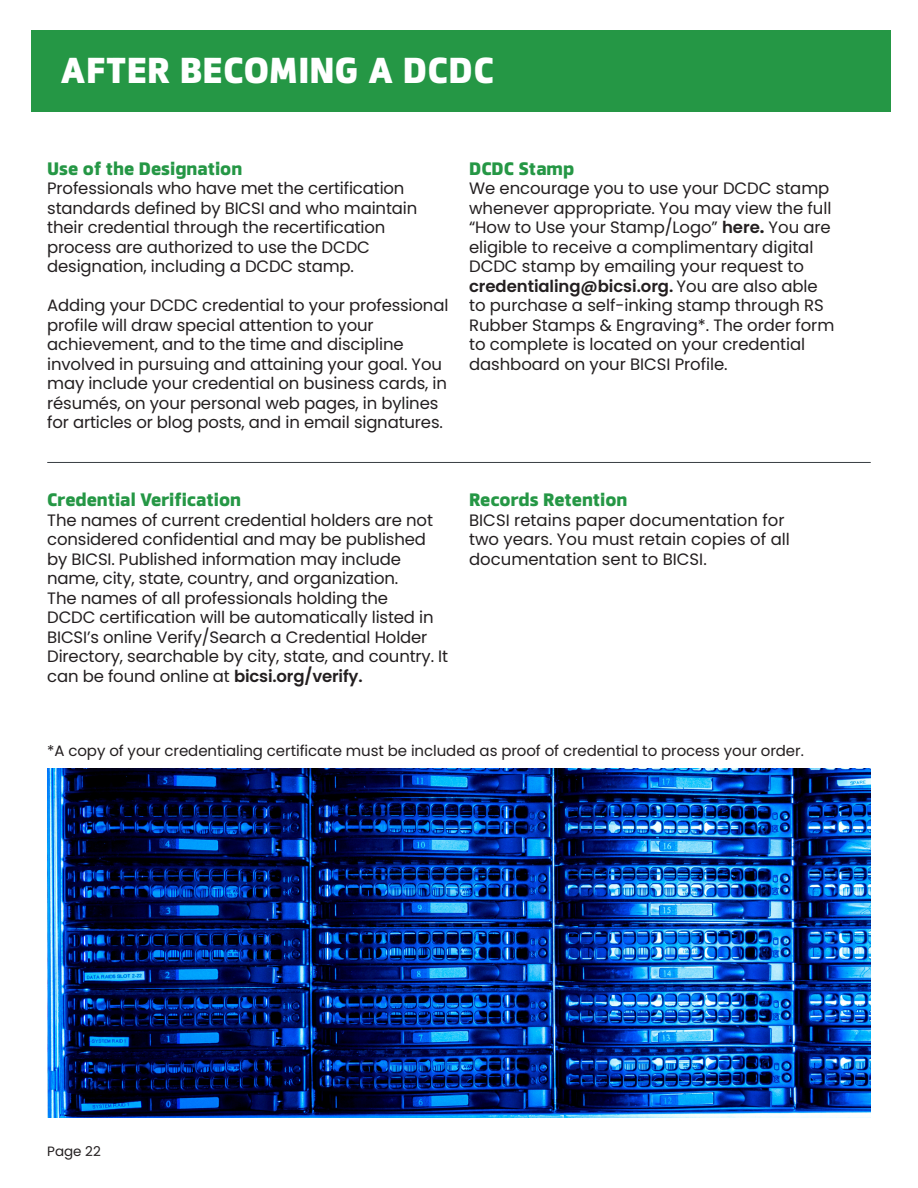
<style>
.page{position:relative;width:918px;height:1188px;background:#fff}
.page>*{position:absolute;margin:0;border:0;box-sizing:border-box;transform-origin:0 0}
.BigBoldHeader{font:800 36px "Facto";letter-spacing:.01em;color:#fff}
.SemiBoldSubheader{font:800 18px "Facto";color:#259745}
.t1{font:16.5px/19.5px "Poppins";letter-spacing:-.01em;color:#231f20}
.t2{font:15px "Poppins";letter-spacing:-.005em;color:#231f20}
.t3{font:13.5px "Poppins";color:#231f20}
.s1{font-weight:600}
.s2{font-weight:700}
</style>
<div class="page">
<img style="left:47px;top:769px;width:824px;height:348px">
<div style="left:32px;top:30px;width:859px;height:81px;background:#259745"></div>
<hr style="left:47px;top:462px;width:824px;height:1px;background:#383d43">
<p class="BigBoldHeader" style="left:61px;top:43px;width:435px">AFTER BECOMING A DCDC</p>
<p class="SemiBoldSubheader" style="left:47px;top:155px;width:197px">Use of the Designation</p>
<p class="t1" style="left:47px;top:179px;width:372px">Professionals who have met the certification standards defined by BICSI and who maintain their credential through the recertification process are authorized to use the DCDC designation, including a DCDC stamp.</p>
<p class="t1" style="left:47px;top:296px;width:403px">Adding your DCDC credential to your professional profile will draw special attention to your achievement, and to the time and discipline involved in pursuing and attaining your goal. You may include your credential on business cards, in résumés, on your personal web pages, in bylines for articles or blog posts, and in email signatures.</p>
<p class="SemiBoldSubheader" style="left:469px;top:155px;width:107px">DCDC Stamp</p>
<p class="t1" style="left:469px;top:179px;width:367px">We encourage you to use your DCDC stamp whenever appropriate. You may view the full “How to Use your Stamp/Logo” <span class="s1">here</span><span class="s2">.</span> You are eligible to receive a complimentary digital DCDC stamp by emailing your request to <span class="s1">credentialing@bicsi.org.</span> You are also able to purchase a self-inking stamp through RS Rubber Stamps &amp; Engraving*. The order form to complete is located on your credential dashboard on your BICSI Profile.</p>
<p class="SemiBoldSubheader" style="left:47px;top:486px;width:195px">Credential Verification</p>
<p class="t1" style="left:47px;top:510px;width:402px">The names of current credential holders are not considered confidential and may be published by BICSI. Published information may include name, city, state, country, and organization.<br>The names of all professionals holding the<br>DCDC certification will be automatically listed in BICSI’s online Verify/Search a Credential Holder Directory, searchable by city, state, and country. It can be found online at <span class="s1">bicsi.org/verify.</span></p>
<p class="SemiBoldSubheader" style="left:469px;top:486px;width:160px">Records Retention</p>
<p class="t1" style="left:469px;top:510px;width:322px">BICSI retains paper documentation for two years. You must retain copies of all documentation sent to BICSI.</p>
<p class="t2" style="left:47px;top:742px;width:758px">*A copy of your credentialing certificate must be included as proof of credential to process your order.</p>
<p class="t3" style="left:47px;top:1144px;width:55px">Page 22</p>
</div>
